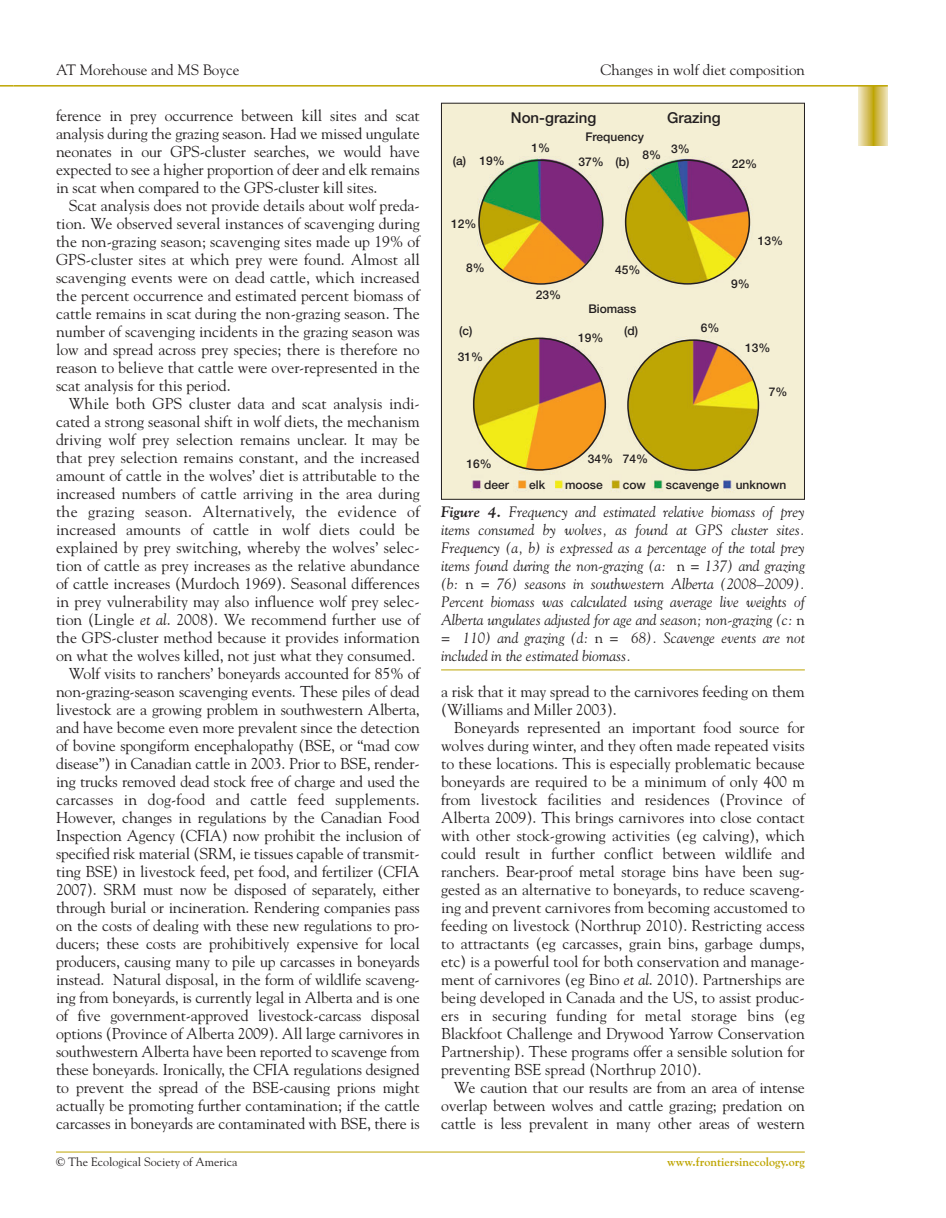
<style>
.page{position:relative;width:946px;height:1218px;background:#fff}
.page>*{position:absolute;margin:0;border:0;box-sizing:border-box;transform-origin:0 0}
.t1{font:15.75px/18px "Goudy";letter-spacing:-.01em;color:#231f20;text-align:justify}
.t2{font:italic 15px/18px "Goudy";color:#231f20;text-align:justify}
.t3{font:15px "Goudy";color:#231f20}
.t4{font:500 15px "Helvetica Neue";color:#231f20}
.t5{font:500 12px/26px "Helvetica Neue";color:#231f20}
.t6{font:12px "Goudy";color:#231f20}
.t7{font:700 12px "Goudy";color:#bea502}
.s1{font-style:italic}
.s2{font-weight:700}
.s3{font-style:normal}
</style>
<div class="page">
<svg style="left:858px;top:87px;width:29px;height:58px;background:#d8c56b"></svg>
<hr style="left:14px;top:85px;width:873px;height:2px;background:#bea502">
<hr style="left:56px;top:1151px;width:748px;height:1px;background:#bea502">
<svg style="left:0;top:85px;width:14px;height:2px"></svg>
<div style="left:443px;top:105px;width:359px;height:393px;background:#f4efd4"></div>
<div style="left:441px;top:103px;width:363px;height:397px;border:1px solid #231f20"></div>
<hr style="left:441px;top:669px;width:363px;height:1px;background:#bea502">
<svg style="left:478px;top:160px;width:125px;height:125px;background:#a68c62"></svg>
<svg style="left:625px;top:159px;width:125px;height:126px;background:#b59c50"></svg>
<svg style="left:473px;top:338px;width:133px;height:132px;background:#cea24a"></svg>
<svg style="left:627px;top:339px;width:132px;height:132px;background:#c9ad3b"></svg>
<p class="t3" style="left:56px;top:64px;width:185px">AT Morehouse and MS Boyce</p>
<p class="t3" style="left:600px;top:64px;width:206px">Changes in wolf diet composition</p>
<p class="t1" style="left:56px;top:108px;width:365px">ference in prey occurrence between kill sites and scat analysis during the grazing season. Had we missed ungulate neonates in our GPS-cluster searches, we would have expected to see a higher proportion of deer and elk remains in scat when compared to the GPS-cluster kill sites.</p>
<p class="t1" style="left:56px;top:198px;width:365px;text-indent:13px">Scat analysis does not provide details about wolf preda&shy;tion. We observed several instances of scavenging during the non-grazing season; scavenging sites made up 19% of GPS-cluster sites at which prey were found. Almost all scavenging events were on dead cattle, which increased the percent occurrence and estimated percent biomass of cattle remains in scat during the non-grazing season. The number of scavenging incidents in the grazing season was low and spread across prey species; there is therefore no reason to believe that cattle were over-represented in the scat analysis for this period.</p>
<p class="t1" style="left:56px;top:396px;width:365px;text-align:right">While both GPS cluster data and scat analysis indi&shy;cated a strong seasonal shift in wolf diets, the mechanism driving wolf prey selection remains unclear. It may be that prey selection remains constant, and the increased amount of cattle in the wolves’ diet is attributable to the increased numbers of cattle arriving in the area during the grazing season. Alternatively, the evidence of increased amounts of cattle in wolf diets could be explained by prey switching, whereby the wolves’ selec&shy;tion of cattle as prey increases as the relative abundance of cattle increases (Murdoch 1969). Seasonal differences in prey vulnerability may also influence wolf prey selec&shy;tion (Lingle <span class="s1">et al</span>. 2008). We recommend further use of the GPS-cluster method because it provides information on what the wolves killed, not just what they consumed.<br>Wolf visits to ranchers’ boneyards accounted for 85% of non-grazing-season scavenging events. These piles of dead livestock are a growing problem in southwestern Alberta, and have become even more prevalent since the detection of bovine spongiform encephalopathy (BSE, or “mad cow disease”) in Canadian cattle in 2003. Prior to BSE, render&shy;ing trucks removed dead stock free of charge and used the carcasses in dog-food and cattle feed supplements.<br>However, changes in regulations by the Canadian Food Inspection Agency (CFIA) now prohibit the inclusion of specified risk material (SRM, ie tissues capable of transmit&shy;ting BSE) in livestock feed, pet food, and fertilizer (CFIA 2007). SRM must now be disposed of separately, either through burial or incineration. Rendering companies pass on the costs of dealing with these new regulations to pro&shy;ducers; these costs are prohibitively expensive for local producers, causing many to pile up carcasses in boneyards instead. Natural disposal, in the form of wildlife scaveng&shy;ing from boneyards, is currently legal in Alberta and is one of five government-approved livestock-carcass disposal options (Province of Alberta 2009). All large carnivores in southwestern Alberta have been reported to scavenge from these boneyards. Ironically, the CFIA regulations designed to prevent the spread of the BSE-causing prions might actually be promoting further contamination; if the cattle carcasses in boneyards are contaminated with BSE, there is</p>
<p class="t4" style="left:511px;top:112px;width:87px">Non-grazing</p>
<p class="t4" style="left:667px;top:112px;width:55px">Grazing</p>
<p class="t5" style="left:585px;top:125px;width:60px">Frequency</p>
<p class="t5" style="left:531px;top:135px;width:20px">1%</p>
<p class="t5" style="left:671px;top:137px;width:20px">3%</p>
<p class="t5" style="left:642px;top:143px;width:20px">8%</p>
<p class="t5" style="left:479px;top:148px;width:27px">19%</p>
<p class="t5" style="left:453px;top:149px;width:15px">(a)</p>
<p class="t5" style="left:615px;top:149px;width:15px">(b)</p>
<p class="t5" style="left:578px;top:150px;width:27px">37%</p>
<p class="t5" style="left:731px;top:152px;width:27px">22%</p>
<p class="t5" style="left:451px;top:212px;width:27px">12%</p>
<p class="t5" style="left:466px;top:255px;width:20px">8%</p>
<p class="t5" style="left:757px;top:229px;width:27px">13%</p>
<p class="t5" style="left:615px;top:258px;width:27px">45%</p>
<p class="t5" style="left:731px;top:271px;width:20px">9%</p>
<p class="t5" style="left:535px;top:283px;width:27px">23%</p>
<p class="t5" style="left:588px;top:297px;width:50px">Biomass</p>
<p class="t5" style="left:624px;top:318px;width:15px">(d)</p>
<p class="t5" style="left:700px;top:316px;width:20px">6%</p>
<p class="t5" style="left:458px;top:318px;width:27px">(c)<br>31%</p>
<p class="t5" style="left:578px;top:325px;width:27px">19%</p>
<p class="t5" style="left:745px;top:336px;width:27px">13%</p>
<p class="t5" style="left:768px;top:380px;width:20px">7%</p>
<p class="t5" style="left:622px;top:447px;width:27px">74%</p>
<p class="t5" style="left:587px;top:447px;width:27px">34%</p>
<p class="t5" style="left:466px;top:452px;width:27px">16%</p>
<p class="t5" style="left:484px;top:472px;width:26px">deer</p>
<p class="t5" style="left:529px;top:472px;width:18px">elk</p>
<p class="t5" style="left:565px;top:472px;width:39px">moose</p>
<p class="t5" style="left:622px;top:472px;width:25px">cow</p>
<p class="t5" style="left:666px;top:472px;width:55px">scavenge</p>
<p class="t5" style="left:735px;top:472px;width:52px">unknown</p>
<p class="t2" style="left:441px;top:504px;width:365px"><span class="s2">Figure 4.</span> Frequency and estimated relative biomass of prey items consumed by wolves, as found at GPS cluster sites.<br>Frequency (a, b) is expressed as a percentage of the total prey items found during the non-grazing (a: <span class="s3">n</span> = 137) and grazing (b: <span class="s3">n</span> = 76) seasons in southwestern Alberta (2008–2009).<br>Percent biomass was calculated using average live weights of Alberta ungulates adjusted for age and season; non-grazing (c: <span class="s3">n </span>= 110) and grazing (d: <span class="s3">n</span> = 68). Scavenge events are not included in the estimated biomass.</p>
<p class="t1" style="left:441px;top:684px;width:365px">a risk that it may spread to the carnivores feeding on them (Williams and Miller 2003).</p>
<p class="t1" style="left:441px;top:720px;width:365px;text-indent:13px">Boneyards represented an important food source for wolves during winter, and they often made repeated visits to these locations. This is especially problematic because boneyards are required to be a minimum of only 400 m from livestock facilities and residences (Province of Alberta 2009). This brings carnivores into close contact with other stock-growing activities (eg calving), which could result in further conflict between wildlife and ranchers. Bear-proof metal storage bins have been sug&shy;gested as an alternative to boneyards, to reduce scaveng&shy;ing and prevent carnivores from becoming accustomed to feeding on livestock (Northrup 2010). Restricting access to attractants (eg carcasses, grain bins, garbage dumps, etc) is a powerful tool for both conservation and manage&shy;ment of carnivores (eg Bino <span class="s1">et al</span>. 2010). Partnerships are being developed in Canada and the US, to assist produc&shy;ers in securing funding for metal storage bins (eg Blackfoot Challenge and Drywood Yarrow Conservation Partnership). These programs offer a sensible solution for preventing BSE spread (Northrup 2010).</p>
<p class="t1" style="left:441px;top:1080px;width:365px;text-indent:13px">We caution that our results are from an area of intense overlap between wolves and cattle grazing; predation on cattle is less prevalent in many other areas of western</p>
<p class="t6" style="left:56px;top:1157px;width:183px">© The Ecological Society of America</p>
<p class="t7" style="left:667px;top:1157px;width:139px">www.frontiersinecology.org</p>
</div>
